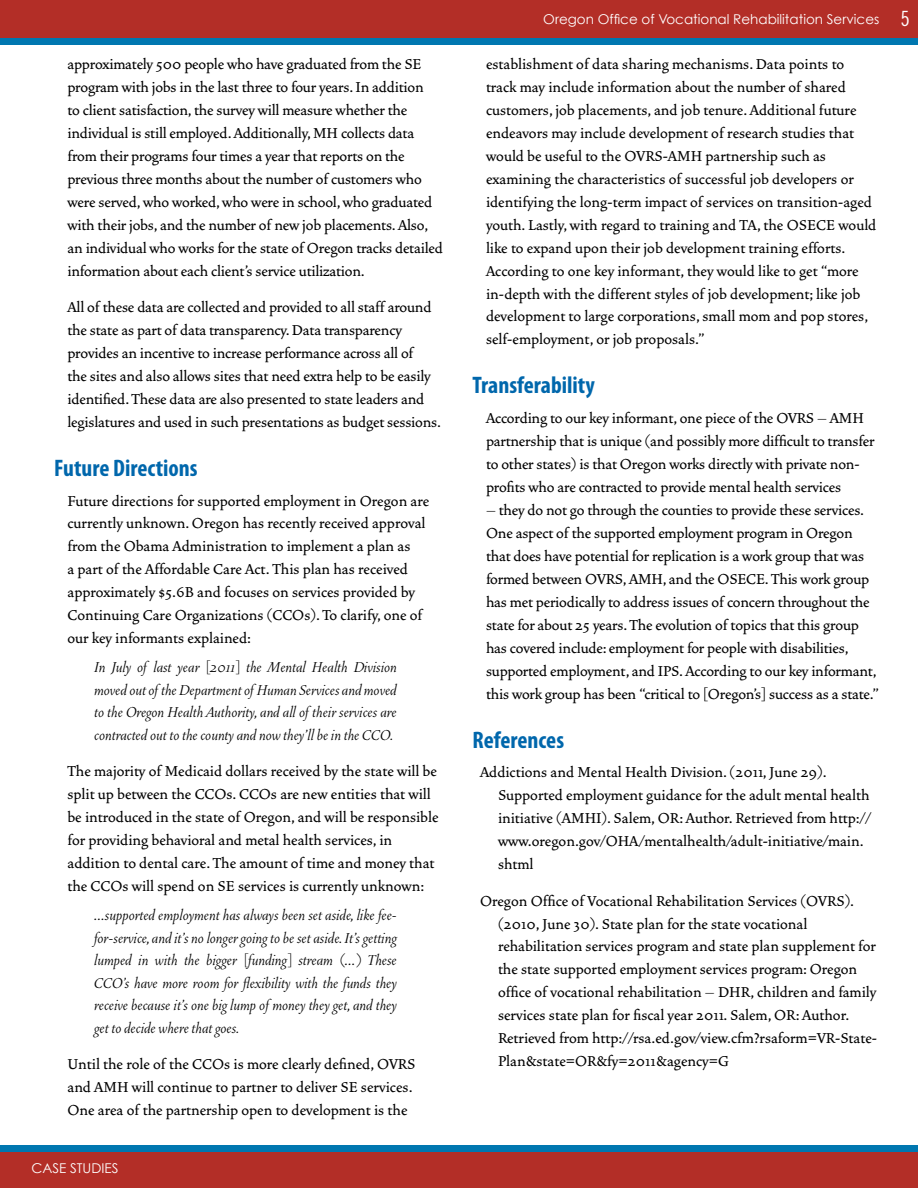
<style>
.page{position:relative;width:918px;height:1188px;background:#fff}
.page>*{position:absolute;margin:0;border:0;box-sizing:border-box;transform-origin:0 0}
.t1{font:700 condensed 24px "Myriad Pro";color:#0067ac}
.t2{font:500 18px/23px "Vendetta";color:#000}
.t3{font:italic 300 18px/22.5px "Vendetta";color:#000;text-align:justify}
.t4{font:13.5px "Century Gothic";color:#fff}
.s1{font-family:"Trade Gothic Cond Eighteen";font-size:21px}
</style>
<div class="page">
<div style="left:0;top:1146px;width:918px;height:12px;background:#0077b0"></div>
<div style="left:0;top:33px;width:918px;height:12px;background:#0077b0"></div>
<div style="left:0;top:0;width:918px;height:38px;background:#b32e27"></div>
<div style="left:0;top:1152px;width:918px;height:36px;background:#b32e27"></div>
<p class="t2" style="left:68px;top:53px;width:377px">approximately 500 people who have graduated from the SE program with jobs in the last three to four years. In addition<br>to client satisfaction, the survey will measure whether the individual is still employed. Additionally, MH collects data from their programs four times a year that reports on the previous three months about the number of customers who were served, who worked, who were in school, who graduated with their jobs, and the number of new job placements. Also, an individual who works for the state of Oregon tracks detailed information about each client’s service utilization.</p>
<p class="t2" style="left:68px;top:296px;width:375px">All of these data are collected and provided to all staff around the state as part of data transparency. Data transparency provides an incentive to increase performance across all of<br>the sites and also allows sites that need extra help to be easily identified. These data are also presented to state leaders and legislatures and used in such presentations as budget sessions.</p>
<h1 class="t1" style="left:54px;top:455px;width:145px">Future Directions</h1>
<p class="t2" style="left:68px;top:489px;width:363px">Future directions for supported employment in Oregon are currently unknown. Oregon has recently received approval from the Obama Administration to implement a plan as<br>a part of the Affordable Care Act. This plan has received approximately $5.6B and focuses on services provided by Continuing Care Organizations (CCOs). To clarify, one of our key informants explained:</p>
<p class="t3" style="left:94px;top:657px;width:304px">In July of last year [2011] the Mental Health Division moved out of the Department of Human Services and moved to the Oregon Health Authority, and all of their services are contracted out to the county and now they’ll be in the CCO.</p>
<p class="t2" style="left:68px;top:760px;width:373px">The majority of Medicaid dollars received by the state will be split up between the CCOs. CCOs are new entities that will be introduced in the state of Oregon, and will be responsible for providing behavioral and metal health services, in addition to dental care. The amount of time and money that the CCOs will spend on SE services is currently unknown:</p>
<p class="t3" style="left:94px;top:904px;width:304px">…supported employment has always been set aside, like fee&shy;for-service, and it’s no longer going to be set aside. It’s getting lumped in with the bigger [funding] stream (…) These CCO’s have more room for flexibility with the funds they receive because it’s one big lump of money they get, and they get to decide where that goes.</p>
<p class="t2" style="left:68px;top:1053px;width:349px">Until the role of the CCOs is more clearly defined, OVRS and AMH will continue to partner to deliver SE services.<br>One area of the partnership open to development is the</p>
<p class="t4" style="left:31px;top:1160px;width:89px">CASE STUDIES</p>
<p class="t4" style="left:543px;top:11px;width:368px">Oregon Office of Vocational Rehabilitation Services <span class="s1">5</span></p>
<p class="t2" style="left:486px;top:53px;width:392px">establishment of data sharing mechanisms. Data points to track may include information about the number of shared customers, job placements, and job tenure. Additional future endeavors may include development of research studies that would be useful to the OVRS-AMH partnership such as examining the characteristics of successful job developers or identifying the long-term impact of services on transition-aged youth. Lastly, with regard to training and TA, the OSECE would like to expand upon their job development training efforts.<br>According to one key informant, they would like to get “more in-depth with the different styles of job development; like job development to large corporations, small mom and pop stores, self-employment, or job proposals.”</p>
<h1 class="t1" style="left:472px;top:372px;width:124px">Transferability</h1>
<p class="t2" style="left:486px;top:407px;width:390px">According to our key informant, one piece of the OVRS – AMH partnership that is unique (and possibly more difficult to transfer to other states) is that Oregon works directly with private non&shy;profits who are contracted to provide mental health services</p>
<p class="t2" style="left:486px;top:499px;width:395px">– they do not go through the counties to provide these services.<br>One aspect of the supported employment program in Oregon that does have potential for replication is a work group that was formed between OVRS, AMH, and the OSECE. This work group has met periodically to address issues of concern throughout the state for about 25 years. The evolution of topics that this group has covered include: employment for people with disabilities, supported employment, and IPS. According to our key informant, this work group has been “critical to [Oregon’s] success as a state.”</p>
<h1 class="t1" style="left:472px;top:726px;width:93px">References</h1>
<p class="t2" style="left:498px;top:761px;width:375px;text-indent:-18px">Addictions and Mental Health Division. (2011, June 29).<br>Supported employment guidance for the adult mental health initiative (AMHI). Salem, OR: Author. Retrieved from http:// www.oregon.gov/OHA/mentalhealth/adult-initiative/main. shtml</p>
<p class="t2" style="left:498px;top:889px;width:381px;text-indent:-18px">Oregon Office of Vocational Rehabilitation Services (OVRS). (2010, June 30). State plan for the state vocational rehabilitation services program and state plan supplement for the state supported employment services program: Oregon office of vocational rehabilitation – DHR, children and family services state plan for fiscal year 2011. Salem, OR: Author.<br>Retrieved from http://rsa.ed.gov/view.cfm?rsaform=VR-State-Plan&amp;state=OR&amp;fy=2011&amp;agency=G</p>
</div>
